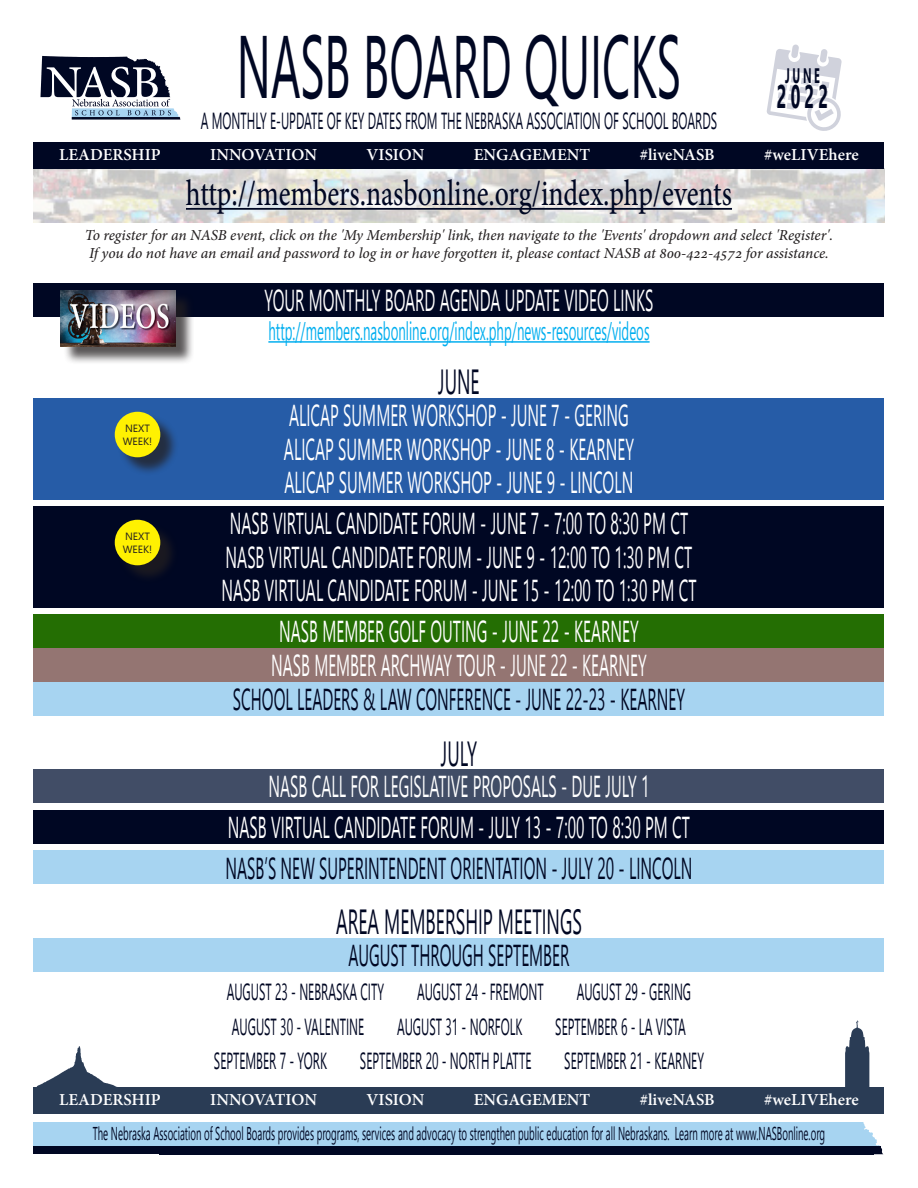
<style>
.page{position:relative;width:918px;height:1188px;background:#fff}
.page>*{position:absolute;margin:0;border:0;box-sizing:border-box;transform-origin:0 0}
.t1{font:88.35px "Leelawadee UI";color:#000723;scale:.52 1}
.t2{font:35.85px "Adobe Hebrew";letter-spacing:-.005em;color:#000723;scale:.75 1}
.t3{font:34.8px "Leelawadee UI";color:#000723;scale:.52 1}
.t4{font:700 32.55px "Leelawadee UI";color:#000723;scale:.52 1}
.t5{font:30.15px "Leelawadee UI";color:#fff;scale:.52 1}
.t6{font:30.15px "Leelawadee UI";color:#000723;scale:.52 1}
.t7{font:25.5px "Leelawadee UI";color:#00aeef;scale:.52 1}
.t8{font:23.25px "Leelawadee UI";color:#000723;scale:.52 1}
.t9{font:700 20.85px "Leelawadee UI";color:#000723;scale:.52 1}
.t10{font:18.6px "Leelawadee UI";color:#000723;scale:.52 1}
.t11{font:700 16.5px "Adobe Hebrew";color:#fff}
.t12{font:italic 15px/18px "Adobe Hebrew";letter-spacing:-.01em;color:#231f20}
.t13{font:10.5px "Microsoft Tai Le";color:#231f20}
</style>
<div class="page">
<div style="left:34px;top:850px;width:850px;height:34px;background:#a7d4f1"></div>
<div style="left:34px;top:1087px;width:850px;height:27px;background:#2a3c55"></div>
<div style="left:34px;top:1122px;width:829px;height:25px;background:#a7d4f1"></div>
<div style="left:34px;top:1146px;width:847px;height:8px;background:#000723"></div>
<svg style="left:863px;top:1122px;width:20px;height:32px"></svg>
<img style="left:34px;top:169px;width:850px;height:54px">
<hr style="left:186px;top:208px;width:546px;height:2px;background:#000723">
<svg style="left:37px;top:1046px;width:80px;height:41px"></svg>
<div style="left:34px;top:284px;width:850px;height:33px;background:#000723"></div>
<hr style="left:268px;top:341px;width:382px;height:2px;background:#00aeef">
<div style="left:63px;top:292px;width:132px;height:73px;background:#231f20;opacity:.75"></div>
<img style="left:61px;top:290px;width:115px;height:56px">
<svg style="left:40px;top:56px;width:141px;height:64px"></svg>
<svg style="left:766px;top:44px;width:76px;height:87px"></svg>
<div style="left:34px;top:142px;width:850px;height:27px;background:#000723"></div>
<div style="left:34px;top:614px;width:850px;height:34px;background:#246e03"></div>
<div style="left:34px;top:682px;width:850px;height:34px;background:#a7d4f1"></div>
<div style="left:34px;top:398px;width:850px;height:34px;background:#265ca7"></div>
<div style="left:34px;top:506px;width:850px;height:34px;background:#000723"></div>
<div style="left:34px;top:432px;width:850px;height:34px;background:#265ca7"></div>
<div style="left:34px;top:466px;width:850px;height:34px;background:#265ca7"></div>
<div style="left:34px;top:540px;width:850px;height:34px;background:#000723"></div>
<div style="left:34px;top:574px;width:850px;height:34px;background:#000723"></div>
<div style="left:34px;top:810px;width:850px;height:34px;background:#000723"></div>
<div style="left:34px;top:648px;width:850px;height:34px;background:#947572"></div>
<div style="left:34px;top:770px;width:850px;height:33px;background:#414d66"></div>
<div style="left:118px;top:523px;width:61px;height:61px;background:#231f20;opacity:.75"></div>
<div style="left:115px;top:520px;width:45px;height:45px;background:#fff101;border-radius:50%"></div>
<div style="left:118px;top:415px;width:61px;height:61px;background:#231f20;opacity:.75"></div>
<div style="left:115px;top:412px;width:45px;height:45px;background:#fff101;border-radius:50%"></div>
<div style="left:34px;top:938px;width:850px;height:34px;background:#a7d4f1"></div>
<svg style="left:845px;top:1020px;width:24px;height:67px"></svg>
<p class="t1" style="left:237px;top:5px;width:856px">NASB BOARD QUICKS</p>
<p class="t8" style="left:201px;top:105px;width:995px">A MONTHLY E-UPDATE OF KEY DATES FROM THE NEBRASKA ASSOCIATION OF SCHOOL BOARDS</p>
<p class="t9" style="left:785px;top:61px;width:69px">JUNE</p>
<p class="t4" style="left:777px;top:74px;width:100px">2022</p>
<p class="t11" style="left:59px;top:145px;width:103px">LEADERSHIP</p>
<p class="t11" style="left:210px;top:145px;width:108px">INNOVATION</p>
<p class="t11" style="left:367px;top:145px;width:59px">VISION</p>
<p class="t11" style="left:474px;top:145px;width:118px">ENGAGEMENT</p>
<p class="t11" style="left:640px;top:145px;width:76px">#liveNASB</p>
<p class="t11" style="left:764px;top:145px;width:96px">#weLIVEhere</p>
<p class="t2" style="left:186px;top:172px;width:730px">http://members.nasbonline.org/index.php/events</p>
<p class="t12" style="left:85px;top:227px;width:750px">To register for an NASB event, click on the 'My Membership' link, then navigate to the 'Events' dropdown and select 'Register'.<br>If you do not have an email and password to log in or have forgotten it, please contact NASB at 800-422-4572 for assistance.</p>
<p class="t5" style="left:264px;top:280px;width:750px">YOUR MONTHLY BOARD AGENDA UPDATE VIDEO LINKS</p>
<p class="t7" style="left:268px;top:313px;width:735px">http://members.nasbonline.org/index.php/news-resources/videos</p>
<p class="t13" style="left:125px;top:422px;width:26px">NEXT</p>
<p class="t13" style="left:123px;top:435px;width:31px">WEEK!</p>
<p class="t13" style="left:125px;top:530px;width:26px">NEXT</p>
<p class="t13" style="left:123px;top:543px;width:31px">WEEK!</p>
<p class="t3" style="left:438px;top:358px;width:81px">JUNE</p>
<p class="t5" style="left:289px;top:394px;width:655px">ALICAP SUMMER WORKSHOP - JUNE 7 - GERING</p>
<p class="t5" style="left:284px;top:428px;width:675px">ALICAP SUMMER WORKSHOP - JUNE 8 - KEARNEY</p>
<p class="t5" style="left:285px;top:462px;width:672px">ALICAP SUMMER WORKSHOP - JUNE 9 - LINCOLN</p>
<p class="t5" style="left:230px;top:502px;width:883px">NASB VIRTUAL CANDIDATE FORUM - JUNE 7 - 7:00 TO 8:30 PM CT</p>
<p class="t5" style="left:226px;top:536px;width:899px">NASB VIRTUAL CANDIDATE FORUM - JUNE 9 - 12:00 TO 1:30 PM CT</p>
<p class="t5" style="left:221px;top:570px;width:915px">NASB VIRTUAL CANDIDATE FORUM - JUNE 15 - 12:00 TO 1:30 PM CT</p>
<p class="t5" style="left:279px;top:610px;width:693px">NASB MEMBER GOLF OUTING - JUNE 22 - KEARNEY</p>
<p class="t5" style="left:271px;top:644px;width:724px">NASB MEMBER ARCHWAY TOUR - JUNE 22 - KEARNEY</p>
<p class="t6" style="left:233px;top:679px;width:871px">SCHOOL LEADERS &amp; LAW CONFERENCE - JUNE 22-23 - KEARNEY</p>
<p class="t3" style="left:441px;top:729px;width:71px">JULY</p>
<p class="t5" style="left:269px;top:766px;width:734px">NASB CALL FOR LEGISLATIVE PROPOSALS - DUE JULY 1</p>
<p class="t5" style="left:228px;top:806px;width:890px">NASB VIRTUAL CANDIDATE FORUM - JULY 13 - 7:00 TO 8:30 PM CT</p>
<p class="t6" style="left:225px;top:847px;width:900px">NASB’S NEW SUPERINTENDENT ORIENTATION - JULY 20 - LINCOLN</p>
<p class="t3" style="left:336px;top:898px;width:474px">AREA MEMBERSHIP MEETINGS</p>
<p class="t6" style="left:349px;top:934px;width:426px">AUGUST THROUGH SEPTEMBER</p>
<p class="t8" style="left:227px;top:976px;width:304px">AUGUST 23 - NEBRASKA CITY</p>
<p class="t8" style="left:417px;top:976px;width:245px">AUGUST 24 - FREMONT</p>
<p class="t8" style="left:577px;top:976px;width:222px">AUGUST 29 - GERING</p>
<p class="t8" style="left:232px;top:1011px;width:256px">AUGUST 30 - VALENTINE</p>
<p class="t8" style="left:397px;top:1011px;width:242px">AUGUST 31 - NORFOLK</p>
<p class="t8" style="left:555px;top:1011px;width:253px">SEPTEMBER 6 - LA VISTA</p>
<p class="t8" style="left:214px;top:1045px;width:219px">SEPTEMBER 7 - YORK</p>
<p class="t8" style="left:360px;top:1045px;width:331px">SEPTEMBER 20 - NORTH PLATTE</p>
<p class="t8" style="left:564px;top:1045px;width:270px">SEPTEMBER 21 - KEARNEY</p>
<p class="t11" style="left:59px;top:1090px;width:103px">LEADERSHIP</p>
<p class="t11" style="left:210px;top:1090px;width:108px">INNOVATION</p>
<p class="t11" style="left:367px;top:1090px;width:59px">VISION</p>
<p class="t11" style="left:474px;top:1090px;width:118px">ENGAGEMENT</p>
<p class="t11" style="left:640px;top:1090px;width:76px">#liveNASB</p>
<p class="t11" style="left:764px;top:1090px;width:96px">#weLIVEhere</p>
<p class="t10" style="left:93px;top:1120px;width:1410px">The Nebraska Association of School Boards provides programs, services and advocacy to strengthen public education for all Nebraskans. Learn more at www.NASBonline.org</p>
</div>
